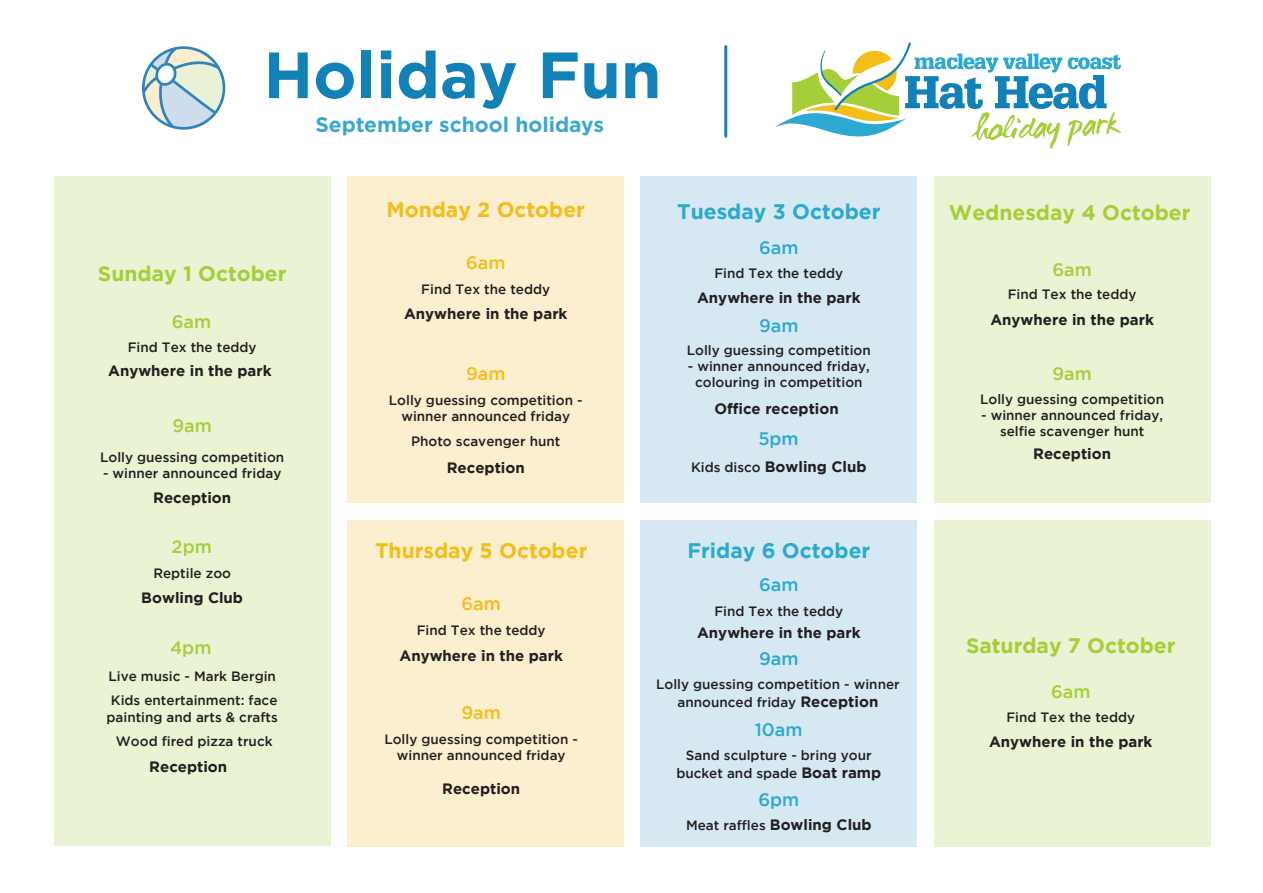
<style>
.page{position:relative;width:1263px;height:893px;background:#fff}
.page>*{position:absolute;margin:0;border:0;box-sizing:border-box;transform-origin:0 0}
.Body_Copy_White{font:700 65.25px "Gotham";color:#1181b7}
.Body_Copy_White-2{font:700 21px "Gotham";color:#a6ce39}
.Body_Copy_White-3{font:700 21px "Gotham";color:#f3be18}
.Body_Copy_White-4{font:700 21px "Gotham";color:#2ca9d0}
.t1{font:700 21px "Gotham";color:#3ba7cd}
.Body_Copy_White-5{font:500 18px "Gotham";color:#2ca9d0}
.Body_Copy_White-6{font:500 18px "Gotham";color:#a6ce39}
.Body_Copy_White-7{font:500 18px "Gotham";color:#f3be18}
.Body_Copy_White-8{font:700 15px "Gotham";color:#231f20}
.Body_Copy_White-9{font:500 13.5px/16.2px "Gotham";color:#231f20;text-align:center}
.s1{font-weight:500;font-size:13.5px}
.s2{font-weight:700;font-size:15px}
</style>
<div class="page">
<div style="left:934px;top:176px;width:276px;height:326px;background:#eaf3d4"></div>
<div style="left:934px;top:520px;width:276px;height:327px;background:#eaf3d4"></div>
<div style="left:54px;top:176px;width:276px;height:670px;background:#eaf3d4"></div>
<div style="left:347px;top:176px;width:277px;height:326px;background:#fbefd0"></div>
<div style="left:347px;top:520px;width:277px;height:327px;background:#fbefd0"></div>
<div style="left:641px;top:176px;width:276px;height:326px;background:#d6e9f3"></div>
<div style="left:641px;top:520px;width:276px;height:327px;background:#d6e9f3"></div>
<svg style="left:142px;top:46px;width:83px;height:84px"></svg>
<svg style="left:775px;top:42px;width:346px;height:107px"></svg>
<hr style="left:724px;top:47px;width:3px;height:89px;background:#1181b7">
<p class="Body_Copy_White" style="left:264px;top:37px;width:399px">Holiday Fun</p>
<p class="Body_Copy_White-2" style="left:98px;top:261px;width:190px">Sunday 1 October</p>
<p class="Body_Copy_White-6" style="left:172px;top:312px;width:41px">6am</p>
<p class="Body_Copy_White-9" style="left:128px;top:339px;width:130px">Find Tex the teddy</p>
<p class="Body_Copy_White-8" style="left:108px;top:362px;width:165px">Anywhere in the park</p>
<p class="Body_Copy_White-6" style="left:172px;top:415px;width:41px">9am</p>
<p class="Body_Copy_White-9" style="left:100px;top:448px;width:186px">Lolly guessing competition</p>
<p class="Body_Copy_White-9" style="left:103px;top:465px;width:180px">- winner announced friday</p>
<p class="Body_Copy_White-8" style="left:153px;top:489px;width:79px">Reception</p>
<p class="Body_Copy_White-6" style="left:172px;top:536px;width:42px">2pm</p>
<p class="Body_Copy_White-9" style="left:153px;top:564px;width:79px">Reptile zoo</p>
<p class="Body_Copy_White-8" style="left:141px;top:589px;width:103px">Bowling Club</p>
<p class="Body_Copy_White-6" style="left:170px;top:637px;width:43px">4pm</p>
<p class="Body_Copy_White-9" style="left:108px;top:667px;width:169px">Live music - Mark Bergin</p>
<p class="Body_Copy_White-9" style="left:107px;top:692px;width:173px">Kids entertainment: face painting and arts &amp; crafts</p>
<p class="Body_Copy_White-9" style="left:116px;top:733px;width:158px">Wood fired pizza truck</p>
<p class="Body_Copy_White-8" style="left:149px;top:758px;width:79px">Reception</p>
<p class="t1" style="left:315px;top:111px;width:290px">September school holidays</p>
<p class="Body_Copy_White-3" style="left:386px;top:197px;width:200px">Monday 2 October</p>
<p class="Body_Copy_White-7" style="left:466px;top:253px;width:41px">6am</p>
<p class="Body_Copy_White-9" style="left:421px;top:281px;width:130px">Find Tex the teddy</p>
<p class="Body_Copy_White-8" style="left:404px;top:305px;width:165px">Anywhere in the park</p>
<p class="Body_Copy_White-7" style="left:466px;top:363px;width:41px">9am</p>
<p class="Body_Copy_White-9" style="left:389px;top:392px;width:195px">Lolly guessing competition - winner announced friday</p>
<p class="Body_Copy_White-9" style="left:411px;top:433px;width:151px">Photo scavenger hunt</p>
<p class="Body_Copy_White-8" style="left:447px;top:459px;width:79px">Reception</p>
<p class="Body_Copy_White-3" style="left:375px;top:539px;width:214px">Thursday 5 October</p>
<p class="Body_Copy_White-7" style="left:461px;top:594px;width:41px">6am</p>
<p class="Body_Copy_White-9" style="left:417px;top:622px;width:130px">Find Tex the teddy</p>
<p class="Body_Copy_White-8" style="left:399px;top:647px;width:165px">Anywhere in the park</p>
<p class="Body_Copy_White-7" style="left:461px;top:702px;width:41px">9am</p>
<p class="Body_Copy_White-9" style="left:384px;top:731px;width:195px">Lolly guessing competition - winner announced friday</p>
<p class="Body_Copy_White-8" style="left:442px;top:780px;width:79px">Reception</p>
<p class="Body_Copy_White-4" style="left:677px;top:199px;width:205px">Tuesday 3 October</p>
<p class="Body_Copy_White-5" style="left:759px;top:237px;width:41px">6am</p>
<p class="Body_Copy_White-9" style="left:714px;top:265px;width:130px">Find Tex the teddy</p>
<p class="Body_Copy_White-8" style="left:697px;top:289px;width:165px">Anywhere in the park</p>
<p class="Body_Copy_White-5" style="left:759px;top:316px;width:41px">9am</p>
<p class="Body_Copy_White-9" style="left:687px;top:342px;width:186px">Lolly guessing competition</p>
<p class="Body_Copy_White-9" style="left:688px;top:358px;width:183px">- winner announced friday, colouring in competition</p>
<p class="Body_Copy_White-8" style="left:714px;top:399px;width:126px">Office reception</p>
<p class="Body_Copy_White-5" style="left:758px;top:429px;width:42px">5pm</p>
<p class="Body_Copy_White-8" style="left:691px;top:458px;width:177px"><span class="s1">Kids disco</span> Bowling Club</p>
<p class="Body_Copy_White-4" style="left:687px;top:539px;width:184px">Friday 6 October</p>
<p class="Body_Copy_White-5" style="left:759px;top:574px;width:41px">6am</p>
<p class="Body_Copy_White-9" style="left:714px;top:603px;width:130px">Find Tex the teddy</p>
<p class="Body_Copy_White-5" style="left:759px;top:648px;width:41px">9am</p>
<p class="Body_Copy_White-9" style="left:656px;top:675px;width:245px;line-height:18px">Lolly guessing competition - winner announced friday <span class="s2">Reception</span></p>
<p class="Body_Copy_White-5" style="left:755px;top:720px;width:49px">10am</p>
<p class="Body_Copy_White-9" style="left:676px;top:746px;width:206px;line-height:18px">Sand sculpture - bring your bucket and spade <span class="s2">Boat ramp</span></p>
<p class="Body_Copy_White-5" style="left:758px;top:790px;width:42px">6pm</p>
<p class="Body_Copy_White-9" style="left:686px;top:817px;width:187px">Meat raffles <span class="s2">Bowling Club</span></p>
<p class="Body_Copy_White-8" style="left:697px;top:624px;width:165px">Anywhere in the park</p>
<p class="Body_Copy_White-2" style="left:949px;top:200px;width:243px">Wednesday 4 October</p>
<p class="Body_Copy_White-6" style="left:1052px;top:259px;width:41px">6am</p>
<p class="Body_Copy_White-8" style="left:990px;top:311px;width:165px">Anywhere in the park</p>
<p class="Body_Copy_White-9" style="left:1008px;top:286px;width:130px">Find Tex the teddy</p>
<p class="Body_Copy_White-6" style="left:1052px;top:364px;width:41px">9am</p>
<p class="Body_Copy_White-9" style="left:980px;top:390px;width:186px">Lolly guessing competition</p>
<p class="Body_Copy_White-9" style="left:981px;top:407px;width:183px">- winner announced friday, selfie scavenger hunt</p>
<p class="Body_Copy_White-8" style="left:1033px;top:445px;width:79px">Reception</p>
<p class="Body_Copy_White-2" style="left:966px;top:633px;width:211px">Saturday 7 October</p>
<p class="Body_Copy_White-6" style="left:1051px;top:681px;width:41px">6am</p>
<p class="Body_Copy_White-9" style="left:1006px;top:709px;width:130px">Find Tex the teddy</p>
<p class="Body_Copy_White-8" style="left:989px;top:733px;width:165px">Anywhere in the park</p>
</div>
